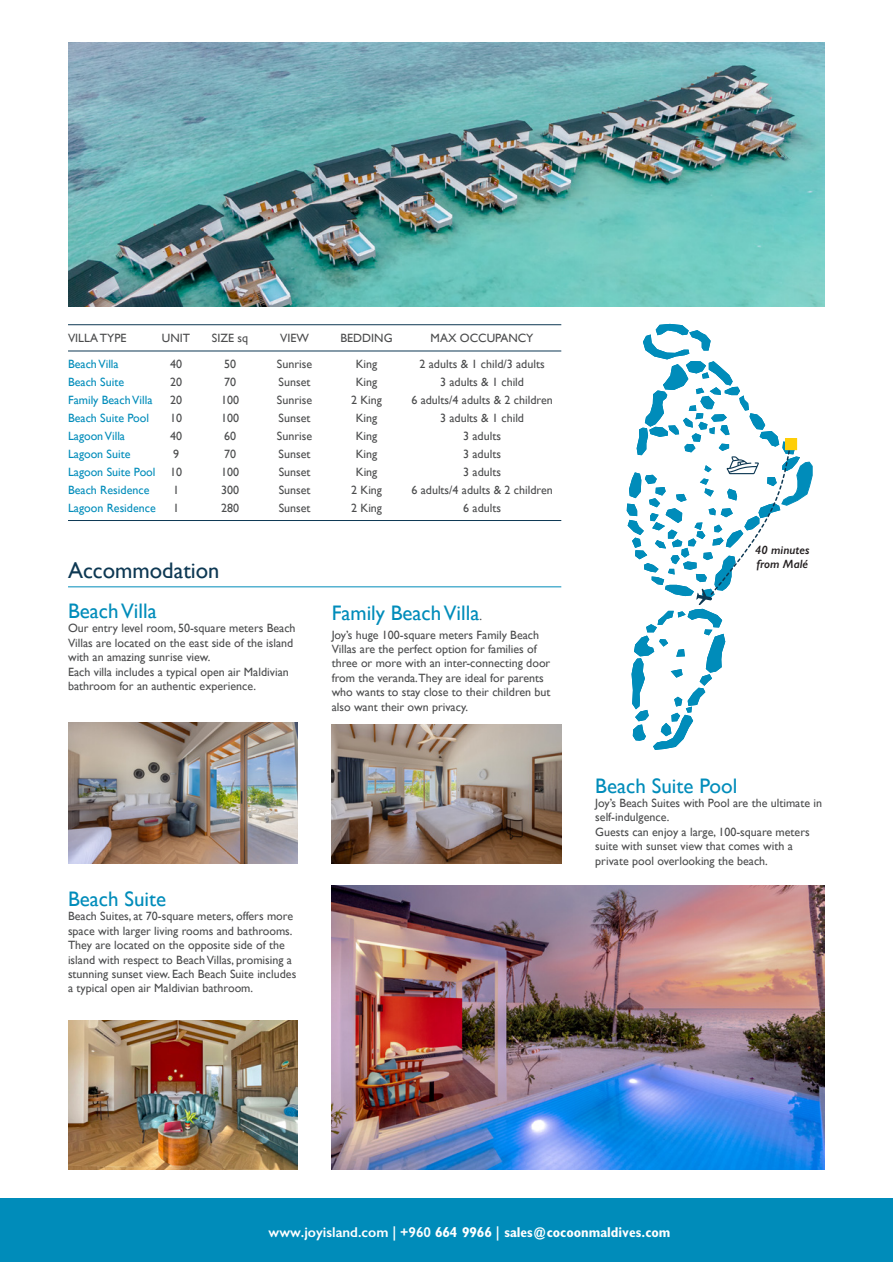
<style>
.page{position:relative;width:893px;height:1263px;background:#fff}
.page>*{position:absolute;margin:0;border:0;box-sizing:border-box;transform-origin:0 0}
.t1{font:22.5px "Gill Sans";color:#0d3853}
.t2{font:21px "Gill Sans";color:#008cba}
.t3{font:700 14.25px "Gill Sans";color:#fff}
.t4{font:12px/14.4px "Gill Sans";color:#4b4c4d}
.t5{font:12px "Gill Sans";color:#008cba}
.t6{font:italic 600 12px/13.5px "Gill Sans";color:#231f20}
.s1{color:#4b4c4d}
.s2{font-size:12px;color:#4b4c4d}
.s3{font-weight:600}
</style>
<div class="page">
<hr style="left:68px;top:324px;width:493px;height:1px;background:#0d3853">
<hr style="left:68px;top:351px;width:493px;height:1px;background:#0d3853">
<hr style="left:68px;top:520px;width:493px;height:1px;background:#0d3853">
<div style="left:0;top:1198px;width:893px;height:64px;background:#008cba"></div>
<img style="left:68px;top:43px;width:757px;height:263px">
<img style="left:68px;top:723px;width:230px;height:140px">
<img style="left:332px;top:724px;width:229px;height:139px">
<img style="left:332px;top:886px;width:493px;height:283px">
<img style="left:68px;top:1020px;width:230px;height:149px">
<hr style="left:68px;top:586px;width:493px;height:1px;background:#008cba">
<svg style="left:627px;top:324px;width:185px;height:426px"></svg>
<div style="left:785px;top:438px;width:12px;height:12px;background:#fece08"></div>
<p class="t4" style="left:68px;top:331px;width:60px">VILLA TYPE</p>
<p class="t4" style="left:162px;top:331px;width:30px">UNIT</p>
<p class="t4" style="left:212px;top:331px;width:38px">SIZE sq</p>
<p class="t4" style="left:280px;top:331px;width:30px">VIEW</p>
<p class="t4" style="left:341px;top:331px;width:54px">BEDDING</p>
<p class="t4" style="left:431px;top:331px;width:104px">MAX OCCUPANCY</p>
<p class="t5" style="left:68px;top:356px;width:52px">Beach Villa</p>
<p class="t4" style="left:170px;top:356px;width:13px">40</p>
<p class="t4" style="left:224px;top:356px;width:13px">50</p>
<p class="t4" style="left:277px;top:356px;width:37px">Sunrise</p>
<p class="t4" style="left:356px;top:356px;width:23px">King</p>
<p class="t4" style="left:419px;top:356px;width:127px">2 adults &amp; 1 child/3 adults</p>
<p class="t5" style="left:68px;top:374px;width:58px">Beach Suite</p>
<p class="t4" style="left:170px;top:374px;width:13px">20</p>
<p class="t4" style="left:224px;top:374px;width:13px">70</p>
<p class="t4" style="left:279px;top:374px;width:33px">Sunset</p>
<p class="t4" style="left:356px;top:374px;width:23px">King</p>
<p class="t4" style="left:440px;top:374px;width:85px">3 adults &amp; 1 child</p>
<p class="t5" style="left:68px;top:392px;width:86px">Family Beach Villa</p>
<p class="t4" style="left:170px;top:392px;width:13px">20</p>
<p class="t4" style="left:221px;top:392px;width:19px">100</p>
<p class="t4" style="left:277px;top:392px;width:37px">Sunrise</p>
<p class="t4" style="left:351px;top:392px;width:32px">2 King</p>
<p class="t4" style="left:411px;top:392px;width:143px">6 adults/4 adults &amp; 2 children</p>
<p class="t5" style="left:68px;top:410px;width:83px">Beach Suite Pool</p>
<p class="t4" style="left:170px;top:410px;width:13px">10</p>
<p class="t4" style="left:221px;top:410px;width:19px">100</p>
<p class="t4" style="left:279px;top:410px;width:33px">Sunset</p>
<p class="t4" style="left:356px;top:410px;width:23px">King</p>
<p class="t4" style="left:440px;top:410px;width:85px">3 adults &amp; 1 child</p>
<p class="t5" style="left:68px;top:428px;width:59px">Lagoon Villa</p>
<p class="t4" style="left:170px;top:428px;width:13px">40</p>
<p class="t4" style="left:224px;top:428px;width:13px">60</p>
<p class="t4" style="left:277px;top:428px;width:37px">Sunrise</p>
<p class="t4" style="left:356px;top:428px;width:23px">King</p>
<p class="t4" style="left:463px;top:428px;width:39px">3 adults</p>
<p class="t5" style="left:68px;top:446px;width:64px">Lagoon Suite</p>
<p class="t4" style="left:173px;top:446px;width:7px">9</p>
<p class="t4" style="left:224px;top:446px;width:13px">70</p>
<p class="t4" style="left:279px;top:446px;width:33px">Sunset</p>
<p class="t4" style="left:356px;top:446px;width:23px">King</p>
<p class="t4" style="left:463px;top:446px;width:39px">3 adults</p>
<p class="t5" style="left:68px;top:464px;width:116px">Lagoon Suite Pool <span class="s1">10</span></p>
<p class="t4" style="left:221px;top:464px;width:19px">100</p>
<p class="t4" style="left:279px;top:464px;width:33px">Sunset</p>
<p class="t4" style="left:356px;top:464px;width:23px">King</p>
<p class="t4" style="left:463px;top:464px;width:39px">3 adults</p>
<p class="t5" style="left:68px;top:482px;width:83px">Beach Residence</p>
<p class="t4" style="left:173px;top:482px;width:7px">1</p>
<p class="t4" style="left:221px;top:482px;width:19px">300</p>
<p class="t4" style="left:279px;top:482px;width:33px">Sunset</p>
<p class="t4" style="left:351px;top:482px;width:32px">2 King</p>
<p class="t4" style="left:411px;top:482px;width:143px">6 adults/4 adults &amp; 2 children</p>
<p class="t5" style="left:68px;top:500px;width:89px">Lagoon Residence</p>
<p class="t4" style="left:173px;top:500px;width:7px">1</p>
<p class="t4" style="left:221px;top:500px;width:19px">280</p>
<p class="t4" style="left:279px;top:500px;width:33px">Sunset</p>
<p class="t4" style="left:351px;top:500px;width:32px">2 King</p>
<p class="t4" style="left:463px;top:500px;width:39px">6 adults</p>
<h1 class="t1" style="left:68px;top:557px;width:153px">Accommodation</h1>
<h2 class="t2" style="left:68px;top:598px;width:90px">Beach Villa</h2>
<p class="t4" style="left:68px;top:621px;width:229px">Our entry level room, 50-square meters Beach Villas are located on the east side of the island with an amazing sunrise view.<br>Each villa includes a typical open air Maldivian bathroom for an authentic experience.</p>
<h2 class="t2" style="left:332px;top:600px;width:152px">Family Beach Villa<span class="s2">.</span></h2>
<p class="t4" style="left:332px;top:627px;width:220px">Joy’s huge 100-square meters Family Beach Villas are the perfect option for families of three or more with an inter-connecting door from the veranda.They are ideal for parents who wants to stay close to their children but also want their own privacy.</p>
<h2 class="t2" style="left:68px;top:886px;width:100px">Beach Suite</h2>
<p class="t4" style="left:68px;top:909px;width:230px">Beach Suites, at 70-square meters, offers more space with larger living rooms and bathrooms.<br>They are located on the opposite side of the island with respect to Beach Villas, promising a stunning sunset view. Each Beach Suite includes a typical open air Maldivian bathroom.</p>
<p class="t6" style="left:755px;top:543px;width:56px">40 minutes from Malé</p>
<h2 class="t2" style="left:595px;top:773px;width:143px">Beach Suite Pool</h2>
<p class="t4" style="left:595px;top:796px;width:228px">Joy’s Beach Suites with Pool are the ultimate in self-indulgence.<br>Guests can enjoy a large, 100-square meters suite with sunset view that comes with a private pool overlooking the beach.</p>
<p class="t3" style="left:269px;top:1224px;width:403px"><span class="s3">www.joyisland.com | +960</span> 664 9966 <span class="s3">|</span> sales@cocoonmaldives.com</p>
</div>
